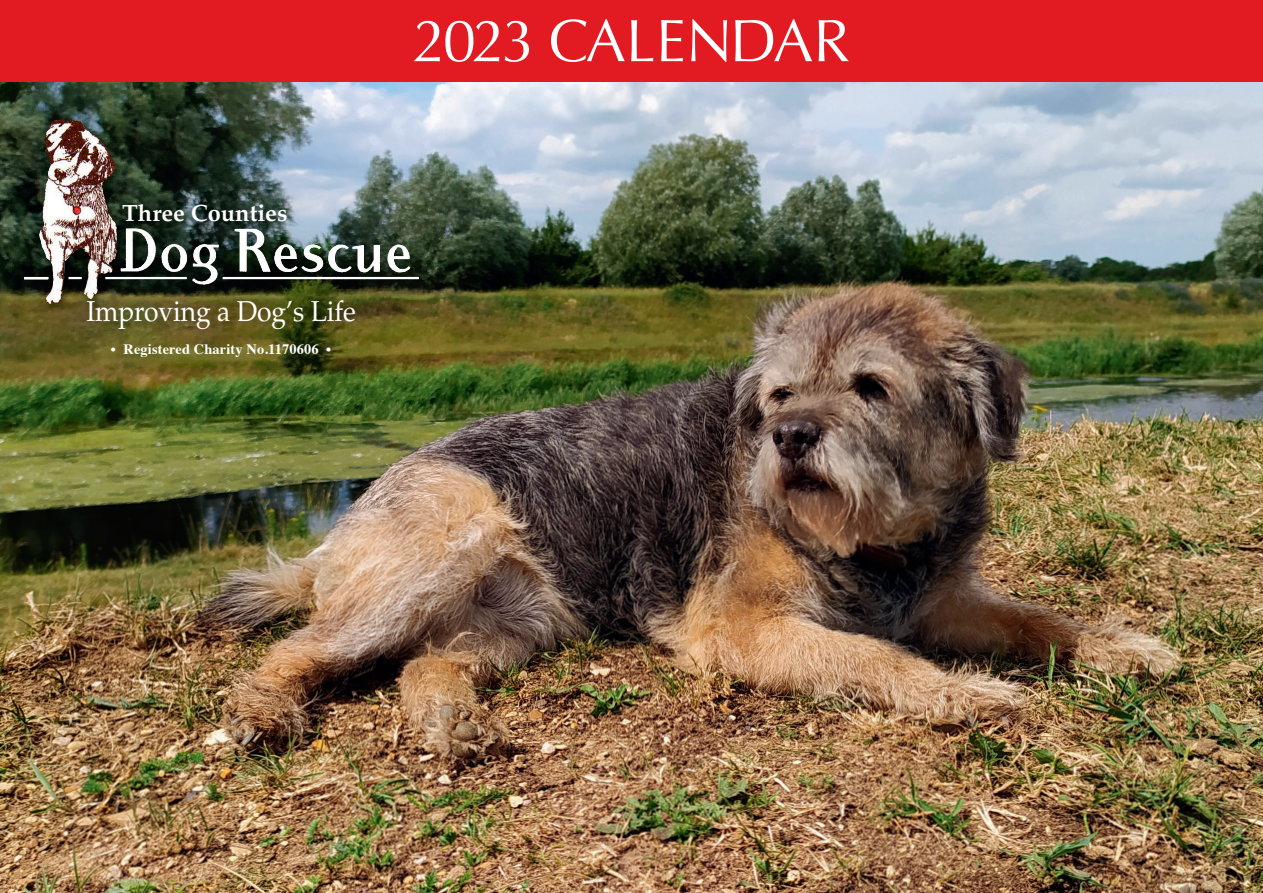
<style>
.page{position:relative;width:1263px;height:893px;background:#fff}
.page>*{position:absolute;margin:0;border:0;box-sizing:border-box;transform-origin:0 0}
.t1{font:60px "Optima";letter-spacing:-.045em;color:#fff}
.t2{font:28.8px "Palatino";letter-spacing:-.005em;color:#fff;scale:.92 1}
.t3{font:700 23.55px "Palatino";color:#fff}
.t4{font:700 14.4px "Times";letter-spacing:.01em;color:#fff}
</style>
<div class="page">
<img style="left:0;top:81px;width:1263px;height:812px">
<div style="left:0;top:0;width:1263px;height:81px;background:#e21a21"></div>
<img style="left:0;top:81px;width:444px;height:428px">
<img style="left:120px;top:228px;width:151px;height:44px">
<img style="left:39px;top:120px;width:51px;height:118px">
<hr style="left:24px;top:277px;width:25px;height:2px;background:#fff">
<svg style="left:69px;top:277px;width:13px;height:2px"></svg>
<hr style="left:105px;top:277px;width:82px;height:2px;background:#fff">
<hr style="left:223px;top:277px;width:196px;height:2px;background:#fff">
<h3 class="t3" style="left:122px;top:201px;width:167px">Three Counties</h3>
<h2 class="t2" style="left:87px;top:300px;width:294px">Improving a Dog’s Life</h2>
<p class="t4" style="left:111px;top:344px;width:222px">• Registered Charity No.1170606 •</p>
<h1 class="t1" style="left:413px;top:6px;width:438px">2023 CALENDAR</h1>
</div>
